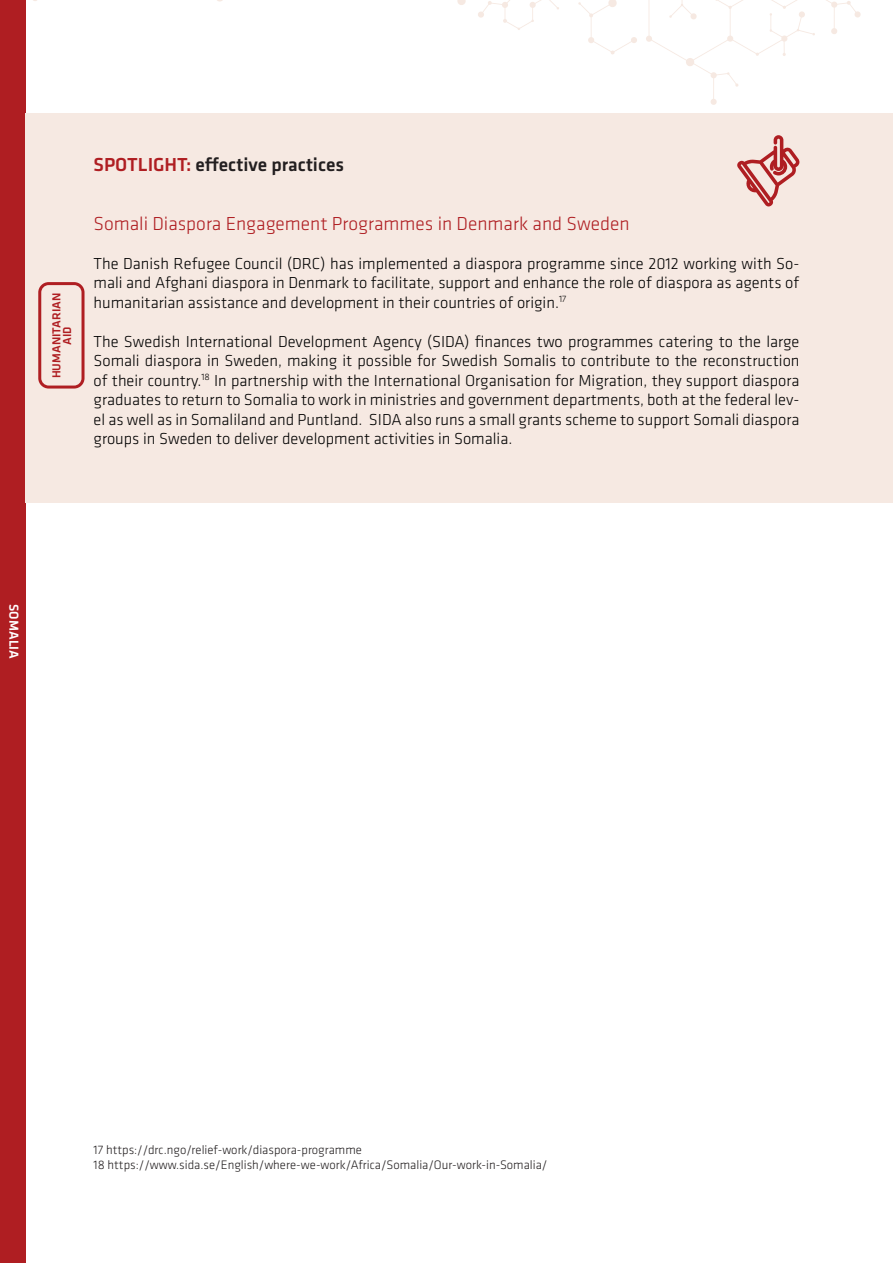
<style>
.page{position:relative;width:893px;height:1263px;background:#fff}
.page>*{position:absolute;margin:0;border:0;box-sizing:border-box;transform-origin:0 0}
.t1{font:300 19.5px "Klavika";color:#af1e22}
.Subheading{font:500 19.5px "Klavika";color:#231f20}
.t2{font:300 16.5px/19.5px "Klavika";color:#000;text-align:justify}
.t3{font:500 13.5px "Klavika";color:#fff}
.Footnote{font:300 12.75px "Klavika";color:#231f20}
.t4{font:500 12px/10.5px "Klavika";color:#af1e22;text-align:center}
.s1{color:#af1e22}
</style>
<div class="page">
<div style="left:0;top:0;width:26px;height:1263px;background:#af1e22"></div>
<svg style="left:578px;top:0;width:59px;height:55px"></svg>
<svg style="left:457px;top:0;width:102px;height:30px"></svg>
<svg style="left:646px;top:0;width:215px;height:105px"></svg>
<div style="left:26px;top:113px;width:867px;height:389px;background:#f6e9e2"></div>
<svg style="left:737px;top:135px;width:63px;height:71px"></svg>
<svg style="left:38px;top:282px;width:47px;height:107px"></svg>
<p class="t4" style="left:51px;top:378px;width:87px;rotate:-90deg">HUMANITARIAN<br>AID</p>
<p class="Subheading" style="left:94px;top:151px;width:252px"><span class="s1">SPOTLIGHT:</span> effective practices</p>
<p class="t1" style="left:94px;top:211px;width:538px">Somali Diaspora Engagement Programmes in Denmark and Sweden</p>
<p class="t2" style="left:94px;top:253px;width:707px">The Danish Refugee Council (DRC) has implemented a diaspora programme since 2012 working with So&shy;mali and Afghani diaspora in Denmark to facilitate, support and enhance the role of diaspora as agents of humanitarian assistance and development in their countries of origin.<sup>17</sup></p>
<p class="t2" style="left:94px;top:331px;width:707px">The Swedish International Development Agency (SIDA) finances two programmes catering to the large Somali diaspora in Sweden, making it possible for Swedish Somalis to contribute to the reconstruction of their country.<sup>18</sup> In partnership with the International Organisation for Migration, they support diaspora graduates to return to Somalia to work in ministries and government departments, both at the federal lev&shy;el as well as in Somaliland and Puntland. SIDA also runs a small grants scheme to support Somali diaspora groups in Sweden to deliver development activities in Somalia.</p>
<p class="t3" style="left:23px;top:604px;width:56px;rotate:90deg">SOMALIA</p>
<p class="Footnote" style="left:94px;top:1142px;width:270px">17 https://drc.ngo/relief-work/diaspora-programme</p>
<p class="Footnote" style="left:94px;top:1157px;width:455px">18 https://www.sida.se/English/where-we-work/Africa/Somalia/Our-work-in-Somalia/</p>
</div>
